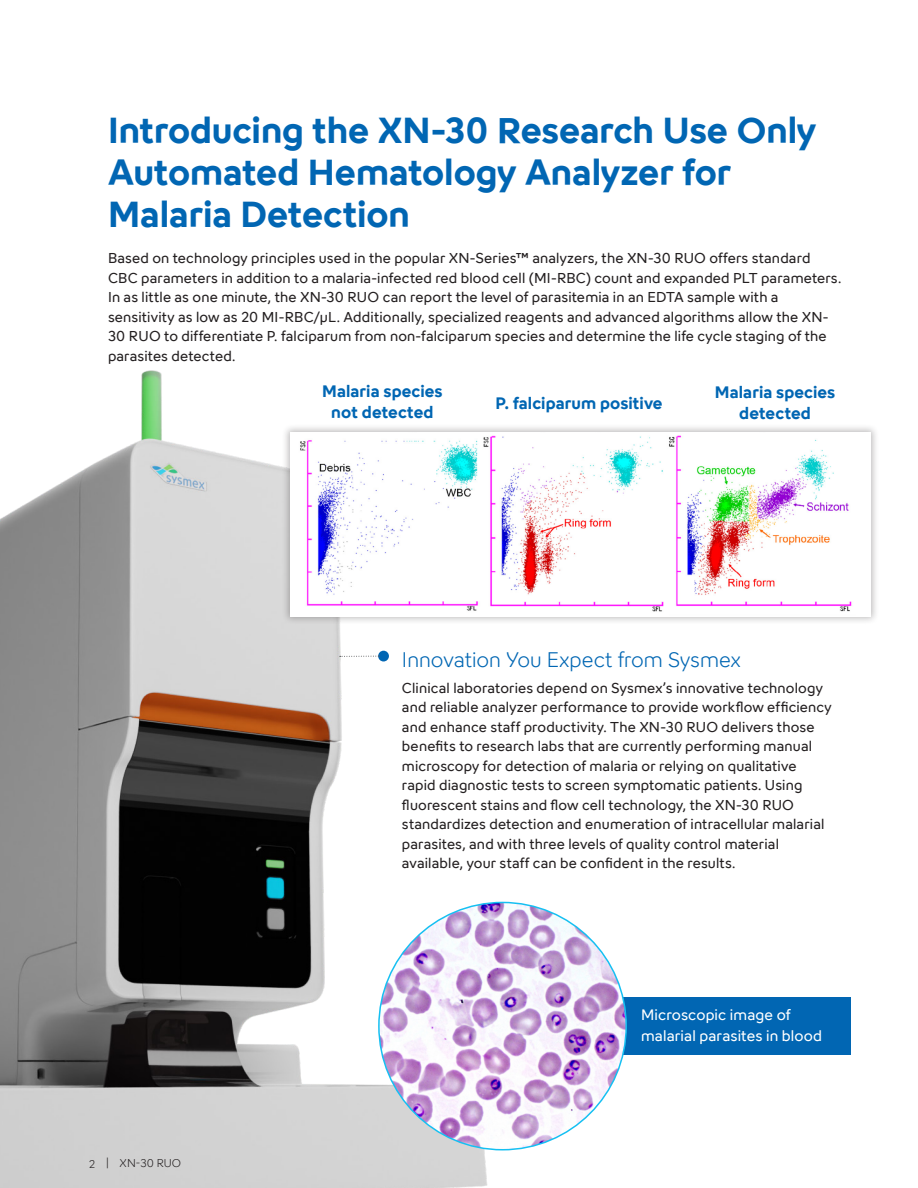
<style>
.page{position:relative;width:918px;height:1188px;background:#fff}
.page>*{position:absolute;margin:0;border:0;box-sizing:border-box;transform-origin:0 0}
.Headline{font:700 36px/42px "Sysmex";letter-spacing:-.005em;color:#0166b3}
.Sub-headline{font:300 21px "Sysmex";color:#0166b3}
.Sub_Bullet_List{font:700 16.5px/21px "Sysmex";letter-spacing:.005em;color:#0166b3;text-align:center}
.Sub_Bullet_List-2{font:15px/21px "Sysmex";letter-spacing:.01em;color:#fff}
.Bullet_List{font:14.25px/19.5px "Sysmex";letter-spacing:.01em;color:#231f20}
.Body_Copy{font:14.25px/19.5px "Sysmex";letter-spacing:.01em;color:#231f20}
.t1{font:300 11.25px "Sysmex";color:#231f20}
</style>
<div class="page">
<div style="left:617px;top:998px;width:234px;height:57px;background:#0166b3"></div>
<img style="left:0;top:370px;width:617px;height:818px">
<img style="left:379px;top:902px;width:247px;height:248px;border-radius:124px">
<div style="left:282px;top:424px;width:597px;height:201px;background:#231f20;opacity:.3"></div>
<img style="left:290px;top:432px;width:581px;height:185px">
<div style="left:378px;top:651px;width:11px;height:10px;background:#0166b3;border-radius:50%"></div>
<svg style="left:340px;top:656px;width:39px;height:1px"></svg>
<p class="Headline" style="left:108px;top:109px;width:710px">Introducing the XN-30 Research Use Only<br>Automated Hematology Analyzer for<br>Malaria Detection</p>
<p class="Body_Copy" style="left:108px;top:248px;width:735px">Based on technology principles used in the popular XN-Series™ analyzers, the XN-30 RUO offers standard CBC parameters in addition to a malaria-infected red blood cell (MI-RBC) count and expanded PLT parameters.<br>In as little as one minute, the XN-30 RUO can report the level of parasitemia in an EDTA sample with a sensitivity as low as 20 MI-RBC/µL. Additionally, specialized reagents and advanced algorithms allow the XN-30 RUO to differentiate P. falciparum from non-falciparum species and determine the life cycle staging of the parasites detected.</p>
<p class="Sub_Bullet_List" style="left:322px;top:380px;width:122px">Malaria species not detected</p>
<p class="Sub_Bullet_List" style="left:496px;top:392px;width:168px">P. falciparum positive</p>
<p class="Sub_Bullet_List" style="left:715px;top:382px;width:122px">Malaria species detected</p>
<p class="Sub-headline" style="left:402px;top:646px;width:340px">Innovation You Expect from Sysmex</p>
<p class="Bullet_List" style="left:402px;top:678px;width:431px">Clinical laboratories depend on Sysmex’s innovative technology and reliable analyzer performance to provide workflow efficiency and enhance staff productivity. The XN-30 RUO delivers those benefits to research labs that are currently performing manual microscopy for detection of malaria or relying on qualitative rapid diagnostic tests to screen symptomatic patients. Using fluorescent stains and flow cell technology, the XN-30 RUO standardizes detection and enumeration of intracellular malarial parasites, and with three levels of quality control material available, your staff can be confident in the results.</p>
<p class="t1" style="left:89px;top:1156px;width:8px">2</p>
<p class="t1" style="left:106px;top:1156px;width:77px">| XN-30 RUO</p>
<p class="Sub_Bullet_List-2" style="left:641px;top:1004px;width:182px">Microscopic image of malarial parasites in blood</p>
</div>
